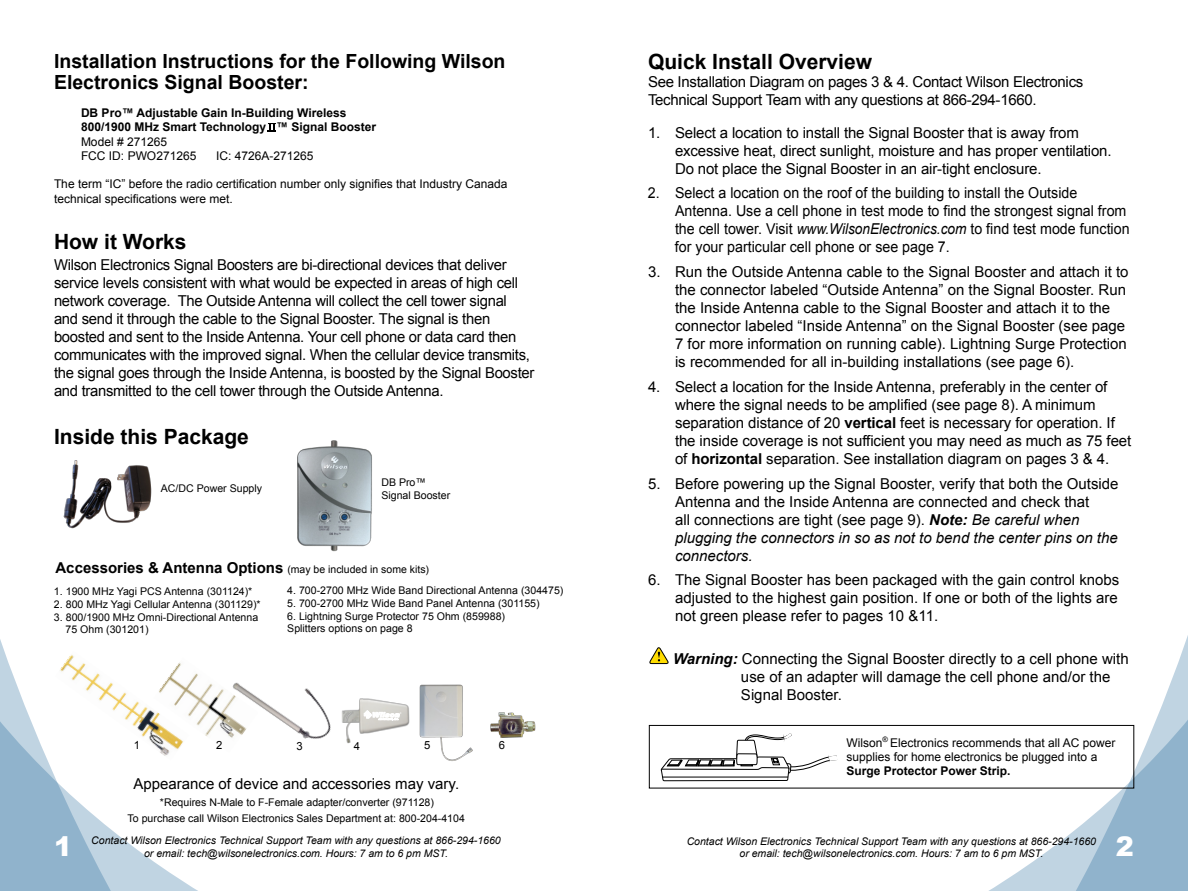
<style>
.page{position:relative;width:1188px;height:891px;background:#fff}
.page>*{position:absolute;margin:0;border:0;box-sizing:border-box;transform-origin:0 0}
.t1{font:900 27px "Arial";color:#fff}
.t2{font:700 21px "Arial";color:#000}
.t3{font:700 19.5px/21px "Arial";color:#000}
.t4{font:15px/18px "Arial";letter-spacing:-.005em;color:#000}
.t5{font:15px/18px "Arial";letter-spacing:-.005em;color:#000;scale:.95 1}
.t6{font:700 15px "Arial";color:#000}
.t7{font:12px/14.4px "Arial";color:#000}
.t8{font:700 12px/14.4px "Arial";color:#000}
.t9{font:11.25px "Arial";color:#000}
.t10{font:10.65px/12.8px "Arial";color:#000}
.t11{font:italic 10.5px/12.6px "Arial";color:#000;text-align:center}
.s1{font-weight:400;font-size:10.5px}
.s2{font-style:italic}
.s3{font-weight:700}
.s4{font-weight:700;font-style:italic}
</style>
<div class="page">
<svg style="left:0;top:639px;width:198px;height:252px"></svg>
<svg style="left:882px;top:635px;width:306px;height:256px"></svg>
<img style="left:490px;top:712px;width:46px;height:26px">
<img style="left:64px;top:460px;width:88px;height:69px">
<div style="left:113px;top:815px;width:366px;height:7px;background:#fff"></div>
<img style="left:348px;top:698px;width:62px;height:46px">
<svg style="left:364px;top:707px;width:37px;height:21px"></svg>
<img style="left:55px;top:651px;width:134px;height:109px">
<img style="left:154px;top:658px;width:70px;height:95px">
<img style="left:419px;top:684px;width:54px;height:77px">
<img style="left:297px;top:440px;width:75px;height:112px">
<svg style="left:268px;top:123px;width:8px;height:9px"></svg>
<svg style="left:649px;top:647px;width:20px;height:17px"></svg>
<div style="left:649px;top:725px;width:485px;height:63px;border:1px solid #000"></div>
<svg style="left:648px;top:724px;width:190px;height:57px"></svg>
<img style="left:224px;top:682px;width:124px;height:61px">
<h3 class="t3" style="left:54px;top:51px;width:453px">Installation Instructions for the Following Wilson<br>Electronics Signal Booster:</h3>
<p class="t8" style="left:81px;top:106px;width:297px">DB Pro™ Adjustable Gain In-Building Wireless<br>800/1900 MHz Smart Technology ™ Signal Booster</p>
<p class="t7" style="left:81px;top:135px;width:117px">Model # 271265<br>FCC ID: PWO271265</p>
<p class="t7" style="left:216px;top:149px;width:99px">IC: 4726A-271265</p>
<p class="t7" style="left:54px;top:177px;width:455px">The term “IC” before the radio certification number only signifies that Industry Canada technical specifications were met.</p>
<h2 class="t2" style="left:54px;top:228px;width:134px">How it Works</h2>
<p class="t4" style="left:54px;top:256px;width:482px">Wilson Electronics Signal Boosters are bi-directional devices that deliver service levels consistent with what would be expected in areas of high cell network coverage. The Outside Antenna will collect the cell tower signal and send it through the cable to the Signal Booster. The signal is then boosted and sent to the Inside Antenna. Your cell phone or data card then communicates with the improved signal. When the cellular device transmits, the signal goes through the Inside Antenna, is boosted by the Signal Booster and transmitted to the cell tower through the Outside Antenna.</p>
<h2 class="t2" style="left:54px;top:423px;width:196px">Inside this Package</h2>
<p class="t10" style="left:381px;top:476px;width:70px">DB Pro™<br>Signal Booster</p>
<p class="t10" style="left:161px;top:482px;width:103px">AC/DC Power Supply</p>
<p class="t6" style="left:56px;top:558px;width:375px">Accessories &amp; Antenna Options <span class="s1">(may be included in some kits)</span></p>
<p class="t10" style="left:54px;top:585px;width:200px">1. 1900 MHz Yagi PCS Antenna (301124)*</p>
<p class="t10" style="left:54px;top:598px;width:208px">2. 800 MHz Yagi Cellular Antenna (301129)*</p>
<p class="t10" style="left:66px;top:611px;width:194px;text-indent:-12px">3. 800/1900 MHz Omni-Directional Antenna<br>75 Ohm (301201)</p>
<p class="t10" style="left:287px;top:584px;width:278px">4. 700-2700 MHz Wide Band Directional Antenna (304475)</p>
<p class="t10" style="left:287px;top:597px;width:254px">5. 700-2700 MHz Wide Band Panel Antenna (301155)</p>
<p class="t10" style="left:287px;top:610px;width:219px">6. Lightning Surge Protector 75 Ohm (859988)<br>Splitters options on page 8</p>
<p class="t9" style="left:134px;top:738px;width:8px">1</p>
<p class="t9" style="left:216px;top:738px;width:8px">2</p>
<p class="t9" style="left:296px;top:738px;width:8px">3</p>
<p class="t9" style="left:354px;top:738px;width:8px">4</p>
<p class="t9" style="left:424px;top:738px;width:8px">5</p>
<p class="t9" style="left:499px;top:738px;width:8px">6</p>
<p class="t4" style="left:133px;top:775px;width:325px">Appearance of device and accessories may vary.</p>
<p class="t10" style="left:160px;top:796px;width:276px">*Requires N-Male to F-Female adapter/converter (971128)</p>
<p class="t10" style="left:128px;top:812px;width:339px">To purchase call Wilson Electronics Sales Department at: 800-204-4104</p>
<h2 class="t2" style="left:648px;top:48px;width:226px">Quick Install Overview</h2>
<p class="t4" style="left:648px;top:73px;width:437px">See Installation Diagram on pages 3 &amp; 4. Contact Wilson Electronics<br>Technical Support Team with any questions at 866-294-1660.</p>
<p class="t4" style="left:675px;top:124px;width:436px;text-indent:-27px">1. Select a location to install the Signal Booster that is away from excessive heat, direct sunlight, moisture and has proper ventilation.<br>Do not place the Signal Booster in an air-tight enclosure.</p>
<p class="t5" style="left:675px;top:184px;width:480px;text-indent:-27px">2. Select a location on the roof of the building to install the Outside Antenna. Use a cell phone in test mode to find the strongest signal from the cell tower. Visit <span class="s2">www.WilsonElectronics.com</span> to find test mode function for your particular cell phone or see page 7.</p>
<p class="t4" style="left:675px;top:263px;width:455px;text-indent:-27px">3. Run the Outside Antenna cable to the Signal Booster and attach it to the connector labeled “Outside Antenna” on the Signal Booster. Run the Inside Antenna cable to the Signal Booster and attach it to the connector labeled “Inside Antenna” on the Signal Booster (see page 7 for more information on running cable). Lightning Surge Protection is recommended for all in-building installations (see page 6).</p>
<p class="t4" style="left:675px;top:378px;width:458px;text-indent:-27px">4. Select a location for the Inside Antenna, preferably in the center of where the signal needs to be amplified (see page 8). A minimum separation distance of 20 <span class="s3">vertical</span> feet is necessary for operation. If the inside coverage is not sufficient you may need as much as 75 feet of <span class="s3">horizontal</span> separation. See installation diagram on pages 3 &amp; 4.</p>
<p class="t4" style="left:675px;top:475px;width:445px;text-indent:-27px">5. Before powering up the Signal Booster, verify that both the Outside Antenna and the Inside Antenna are connected and check that<br>all connections are tight (see page 9). <span class="s4">Note:</span> <span class="s2">Be careful when plugging the connectors in so as not to bend the center pins on the connectors.</span></p>
<p class="t4" style="left:675px;top:571px;width:446px;text-align:justify;text-indent:-27px">6. The Signal Booster has been packaged with the gain control knobs adjusted to the highest gain position. If one or both of the lights are not green please refer to pages 10 &amp;11.</p>
<p class="t4" style="left:741px;top:650px;width:389px;text-indent:-68px"><span class="s4">Warning:</span> Connecting the Signal Booster directly to a cell phone with use of an adapter will damage the cell phone and/or the<br>Signal Booster.</p>
<p class="t7" style="left:847px;top:735px;width:271px">Wilson<sup>®</sup> Electronics recommends that all AC power supplies for home electronics be plugged into a</p>
<p class="t8" style="left:847px;top:764px;width:166px">Surge Protector Power Strip.</p>
<h1 class="t1" style="left:54px;top:827px;width:20px">1</h1>
<p class="t11" style="left:91px;top:835px;width:411px">Contact Wilson Electronics Technical Support Team with any questions at 866-294-1660 or email: tech@wilsonelectronics.com. Hours: 7 am to 6 pm MST.</p>
<h1 class="t1" style="left:1116px;top:827px;width:20px">2</h1>
<p class="t11" style="left:687px;top:835px;width:411px">Contact Wilson Electronics Technical Support Team with any questions at 866-294-1660 or email: tech@wilsonelectronics.com. Hours: 7 am to 6 pm MST.</p>
</div>
